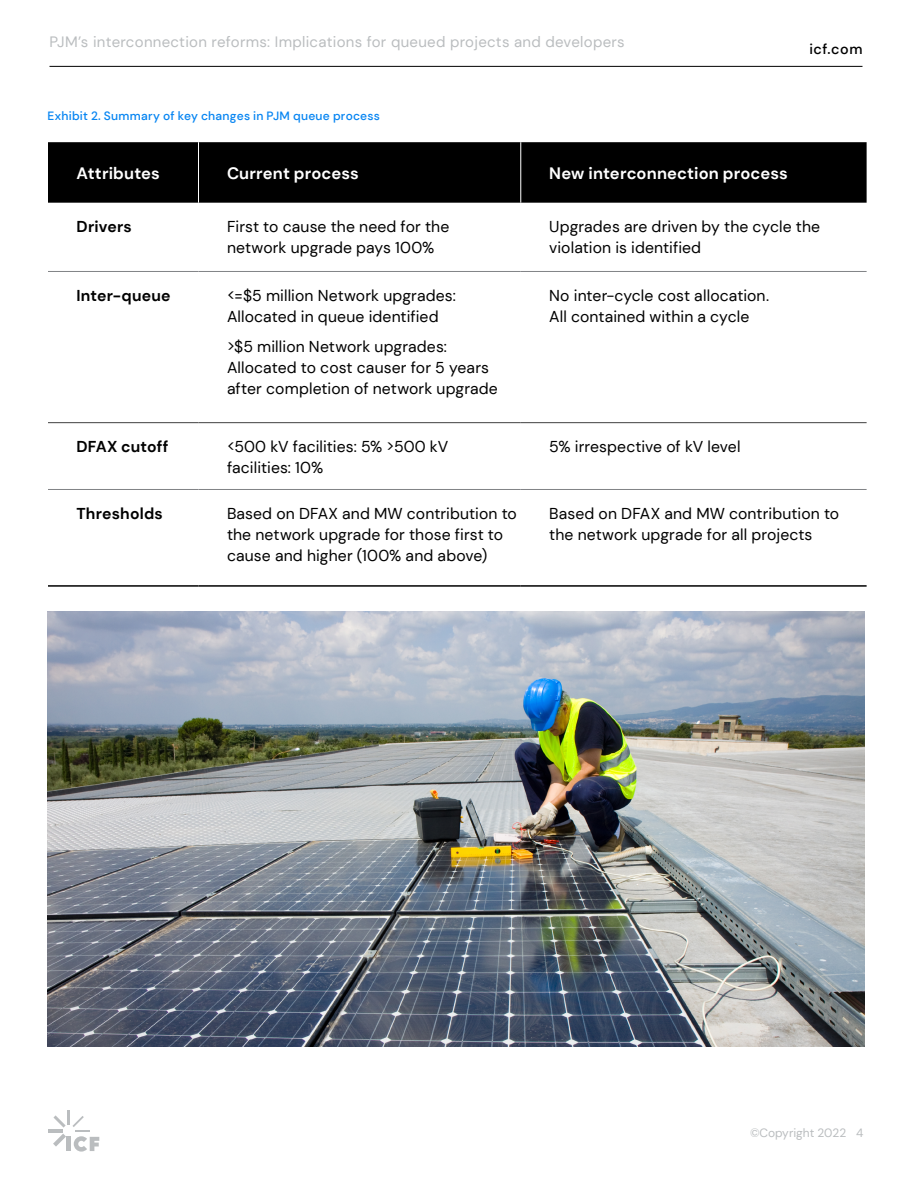
<style>
.page{position:relative;width:918px;height:1188px;background:#fff}
.page>*{position:absolute;margin:0;border:0;box-sizing:border-box;transform-origin:0 0}
.t1{font:700 16.5px "DM Sans";letter-spacing:.005em;color:#fff}
.t2{font:15.75px/21px "DM Sans";letter-spacing:.005em;color:#000}
.t3{font:700 15.75px "DM Sans";letter-spacing:.01em;color:#000}
.t4{font:15px "DM Sans";letter-spacing:.02em;color:#babdbf}
.t5{font:500 14.25px "DM Sans";letter-spacing:.04em;color:#000}
.t6{font:500 12px "DM Sans";letter-spacing:.02em;color:#0785f2}
.t7{font:12px "DM Sans";color:#babdbf}
</style>
<div class="page">
<hr style="left:50px;top:66px;width:812px;height:1px;background:#000">
<hr style="left:49px;top:1129px;width:14px;height:4px;background:#babdbf">
<svg style="left:53px;top:1111px;width:46px;height:41px"></svg>
<div style="left:48px;top:142px;width:819px;height:61px;background:#000"></div>
<hr style="left:48px;top:585px;width:151px;height:2px;background:#000">
<hr style="left:199px;top:585px;width:322px;height:2px;background:#000">
<hr style="left:521px;top:585px;width:346px;height:2px;background:#000">
<hr style="left:198px;top:142px;width:1px;height:61px;background:#fff">
<hr style="left:520px;top:142px;width:1px;height:61px;background:#fff">
<hr style="left:48px;top:489px;width:151px;height:1px;background:#808285">
<hr style="left:199px;top:489px;width:322px;height:1px;background:#808285">
<hr style="left:521px;top:489px;width:346px;height:1px;background:#808285">
<hr style="left:48px;top:271px;width:151px;height:1px;background:#808285">
<hr style="left:199px;top:271px;width:322px;height:1px;background:#808285">
<hr style="left:521px;top:271px;width:346px;height:1px;background:#808285">
<hr style="left:48px;top:422px;width:151px;height:1px;background:#404040">
<hr style="left:199px;top:422px;width:322px;height:1px;background:#404040">
<hr style="left:521px;top:422px;width:346px;height:1px;background:#404040">
<img style="left:48px;top:611px;width:817px;height:436px">
<p class="t4" style="left:50px;top:32px;width:577px">PJM’s interconnection reforms: Implications for queued projects and developers</p>
<p class="t6" style="left:48px;top:108px;width:334px">Exhibit 2. Summary of key changes in PJM queue process</p>
<p class="t5" style="left:809px;top:41px;width:55px">icf.com</p>
<p class="t1" style="left:76px;top:163px;width:85px">Attributes</p>
<p class="t1" style="left:227px;top:163px;width:133px">Current process</p>
<p class="t1" style="left:549px;top:163px;width:240px">New interconnection process</p>
<p class="t3" style="left:76px;top:216px;width:57px">Drivers</p>
<p class="t2" style="left:227px;top:216px;width:224px">First to cause the need for the network upgrade pays 100%</p>
<p class="t2" style="left:549px;top:216px;width:272px">Upgrades are driven by the cycle the violation is identified</p>
<p class="t3" style="left:76px;top:285px;width:96px">Inter-queue</p>
<p class="t2" style="left:227px;top:285px;width:230px">&lt;=$5 million Network upgrades:<br>Allocated in queue identified</p>
<p class="t2" style="left:227px;top:336px;width:272px">&gt;$5 million Network upgrades:<br>Allocated to cost causer for 5 years after completion of network upgrade</p>
<p class="t2" style="left:549px;top:285px;width:221px">No inter-cycle cost allocation.<br>All contained within a cycle</p>
<p class="t3" style="left:76px;top:436px;width:94px">DFAX cutoff</p>
<p class="t2" style="left:227px;top:436px;width:223px">&lt;500 kV facilities: 5% &gt;500 kV facilities: 10%</p>
<p class="t2" style="left:549px;top:436px;width:193px">5% irrespective of kV level</p>
<p class="t3" style="left:76px;top:503px;width:88px">Thresholds</p>
<p class="t2" style="left:227px;top:503px;width:291px">Based on DFAX and MW contribution to the network upgrade for those first to cause and higher (100% and above)</p>
<p class="t2" style="left:549px;top:503px;width:291px">Based on DFAX and MW contribution to the network upgrade for all projects</p>
<p class="t7" style="left:750px;top:1125px;width:115px">©Copyright 2022 4</p>
</div>
